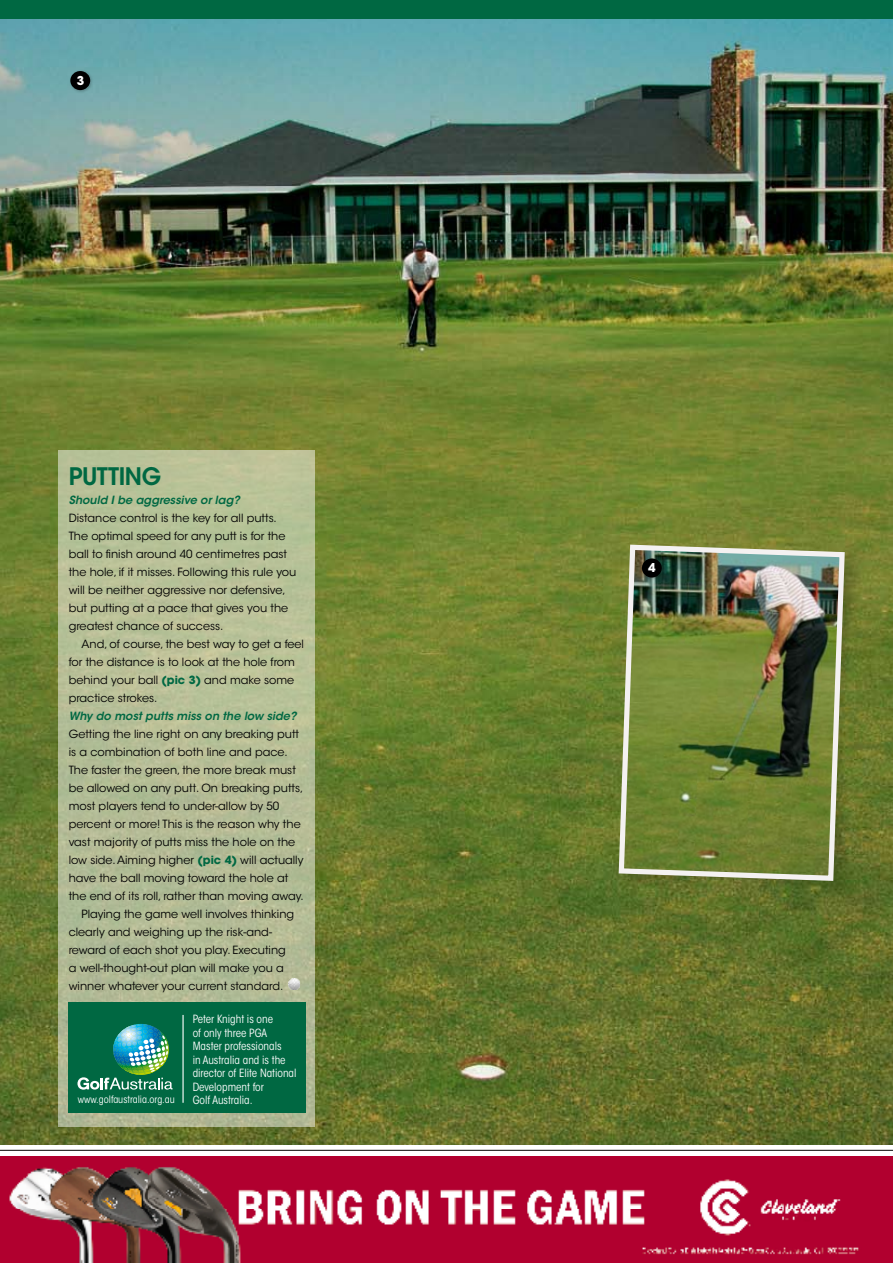
<style>
.page{position:relative;width:893px;height:1263px;background:#fff}
.page>*{position:absolute;margin:0;border:0;box-sizing:border-box;transform-origin:0 0}
.t1{font:600 24px "ITC Avant Garde Std";letter-spacing:-.02em;color:#006842;scale:.95 1}
.t2{font:700 12.15px "ITC Avant Garde Std";color:#fff}
.t3{font:11.25px/18px "ITC Avant Garde Std";color:#000}
.t4{font:condensed 11.25px/13.5px "ITC Avant Garde Std";color:#fff}
.t5{font:italic 600 11.25px "ITC Avant Garde Std";color:#006842}
.t6{font:condensed 10.2px "ITC Avant Garde Std";color:#fff}
.s1{font-weight:700;color:#006842}
</style>
<div class="page">
<img style="left:0;top:19px;width:893px;height:1126px">
<svg style="left:58px;top:451px;width:257px;height:676px;background:#b4bd96"></svg>
<div style="left:0;top:0;width:893px;height:19px;background:#006842"></div>
<img style="left:0;top:1157px;width:893px;height:106px">
<hr style="left:0;top:1150px;width:893px;height:1px;background:#000">
<svg style="left:288px;top:979px;width:11px;height:11px"></svg>
<div style="left:69px;top:1002px;width:237px;height:111px;background:#006842"></div>
<img style="left:77px;top:1024px;width:96px;height:66px">
<hr style="left:182px;top:1015px;width:2px;height:88px;background:#fff">
<svg style="left:619px;top:543px;width:248px;height:359px;background:#65742b"></svg>
<img style="left:616px;top:542px;width:231px;height:342px">
<div style="left:68px;top:69px;width:27px;height:25px;background:#000;opacity:.2"></div>
<div style="left:70px;top:71px;width:20px;height:19px;background:#000;border-radius:50%"></div>
<div style="left:640px;top:556px;width:26px;height:26px;background:#000;opacity:.2"></div>
<div style="left:642px;top:558px;width:20px;height:19px;background:#000;border-radius:50%"></div>
<p class="t2" style="left:77px;top:72px;width:9px">3</p>
<h1 class="t1" style="left:69px;top:461px;width:99px">PUTTING</h1>
<p class="t5" style="left:69px;top:493px;width:173px">Should I be aggressive or lag?</p>
<p class="t3" style="left:69px;top:509px;width:229px">Distance control is the key for all putts.<br>The optimal speed for any putt is for the ball to finish around 40 centimetres past the hole, if it misses. Following this rule you will be neither aggressive nor defensive, but putting at a pace that gives you the greatest chance of success.</p>
<p class="t3" style="left:69px;top:635px;width:237px;text-indent:13px">And, of course, the best way to get a feel for the distance is to look at the hole from behind your ball <span class="s1">(pic 3)</span> and make some practice strokes.</p>
<p class="t5" style="left:69px;top:709px;width:229px">Why do most putts miss on the low side?</p>
<p class="t3" style="left:69px;top:725px;width:232px">Getting the line right on any breaking putt</p>
<p class="t3" style="left:69px;top:743px;width:220px">is a combination of both line and pace.</p>
<p class="t3" style="left:69px;top:761px;width:229px">The faster the green, the more break must</p>
<p class="t3" style="left:69px;top:779px;width:236px">be allowed on any putt. On breaking putts,</p>
<p class="t3" style="left:69px;top:797px;width:212px">most players tend to under-allow by 50</p>
<p class="t3" style="left:69px;top:815px;width:233px">percent or more! This is the reason why the</p>
<p class="t3" style="left:69px;top:833px;width:228px">vast majority of putts miss the hole on the</p>
<p class="t3" style="left:69px;top:851px;width:236px">low side. Aiming higher <span class="s1">(pic 4)</span> will actually</p>
<p class="t3" style="left:69px;top:869px;width:221px">have the ball moving toward the hole at</p>
<p class="t3" style="left:69px;top:887px;width:237px">the end of its roll, rather than moving away.</p>
<p class="t3" style="left:81px;top:905px;width:214px">Playing the game well involves thinking</p>
<p class="t3" style="left:69px;top:923px;width:205px">clearly and weighing up the risk-and-</p>
<p class="t3" style="left:69px;top:941px;width:219px">reward of each shot you play. Executing</p>
<p class="t3" style="left:69px;top:959px;width:217px">a well-thought-out plan will make you a</p>
<p class="t3" style="left:69px;top:977px;width:216px">winner whatever your current standard.</p>
<p class="t4" style="left:193px;top:1012px;width:105px">Peter Knight is one<br>of only three PGA<br>Master professionals<br>in Australia and is the director of Elite National<br>Development for</p>
<p class="t6" style="left:78px;top:1094px;width:98px">www.golfaustralia.org.au</p>
<p class="t4" style="left:193px;top:1093px;width:61px">Golf Australia.</p>
<p class="t2" style="left:648px;top:560px;width:9px">4</p>
</div>
